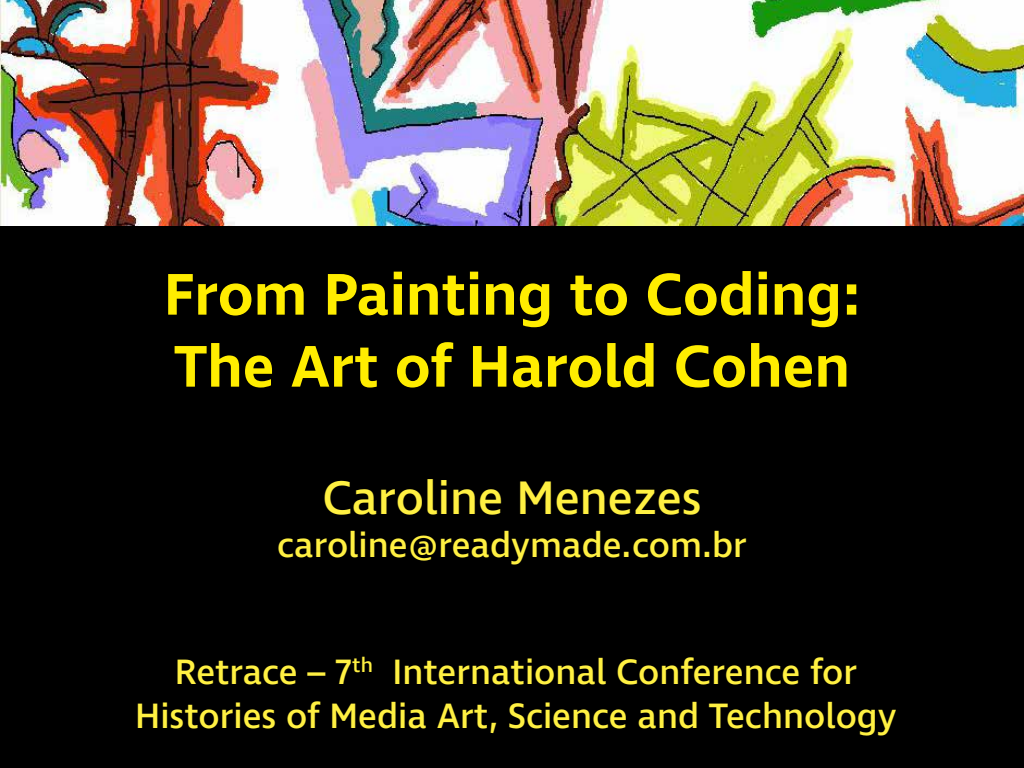
<style>
.page{position:relative;width:1024px;height:768px;background:#fff}
.page>*{position:absolute;margin:0;border:0;box-sizing:border-box;transform-origin:0 0}
.t1{font:600 60px/72px "Ingra";color:#ffed00}
.t2{font:500 48px "Ingra";color:#fff042}
.t3{font:500 36px/43.2px "Ingra";color:#fff042;text-align:center}
</style>
<div class="page">
<div style="left:0;top:0;width:1023px;height:768px;background:#000"></div>
<img style="left:0;top:0;width:1024px;height:226px">
<h1 class="t1" style="left:164px;top:261px;width:698px">From Painting to Coding:<br>The Art of Harold Cohen</h1>
<h2 class="t2" style="left:322px;top:468px;width:381px">Caroline Menezes</h2>
<p class="t3" style="left:277px;top:525px;width:471px">caroline@readymade.com.br</p>
<p class="t3" style="left:135px;top:652px;width:763px">Retrace – 7<sup>th</sup> International Conference for<br>Histories of Media Art, Science and Technology</p>
</div>
